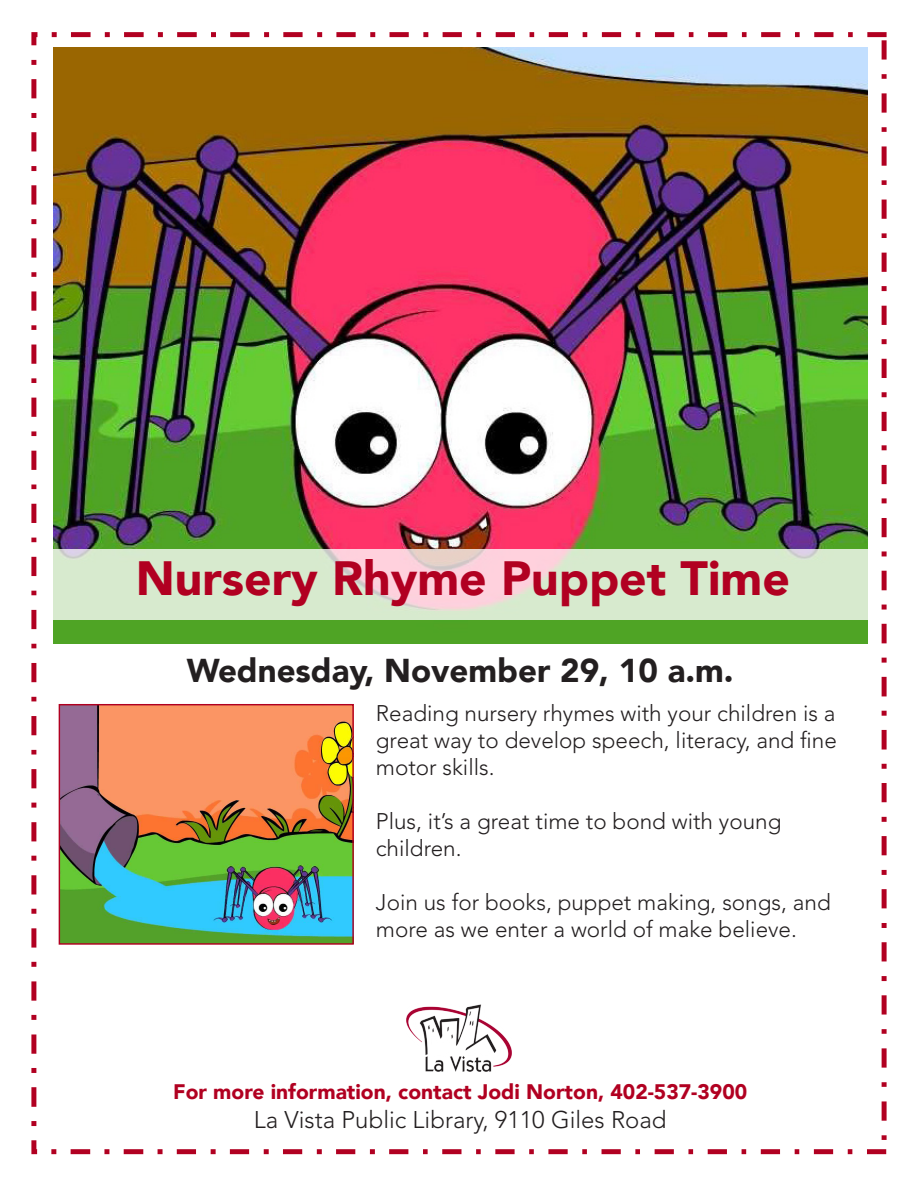
<style>
.page{position:relative;width:918px;height:1188px;background:#fff}
.page>*{position:absolute;margin:0;border:0;box-sizing:border-box;transform-origin:0 0}
.t1{font:900 48px "Avenir LT";color:#b10021}
.t2{font:900 33px "Avenir LT";color:#231f20}
.t3{font:300 24px "Avenir LT Std";color:#231f20}
.t4{font:300 22.5px/27px "Avenir LT Std";color:#231f20}
.t5{font:900 21px "Avenir LT";color:#b10021}
</style>
<div class="page">
<img style="left:31px;top:32px;width:856px;height:1123px">
<img style="left:406px;top:1003px;width:106px;height:69px">
<img style="left:53px;top:48px;width:814px;height:596px">
<img style="left:61px;top:706px;width:291px;height:237px">
<div style="left:59px;top:704px;width:295px;height:241px;border:1px solid #b10021"></div>
<svg style="left:46px;top:549px;width:828px;height:70px;background:#dde5d1"></svg>
<p class="t1" style="left:136px;top:549px;width:656px">Nursery Rhyme Puppet Time</p>
<p class="t2" style="left:187px;top:650px;width:548px">Wednesday, November 29, 10 a.m.</p>
<p class="t4" style="left:376px;top:700px;width:463px;text-align:justify">Reading nursery rhymes with your children is a great way to develop speech, literacy, and fine motor skills.</p>
<p class="t4" style="left:376px;top:808px;width:407px">Plus, it’s a great time to bond with young children.</p>
<p class="t4" style="left:376px;top:889px;width:456px">Join us for books, puppet making, songs, and more as we enter a world of make believe.</p>
<p class="t5" style="left:173px;top:1079px;width:576px">For more information, contact Jodi Norton, 402-537-3900</p>
<p class="t3" style="left:254px;top:1106px;width:414px">La Vista Public Library, 9110 Giles Road</p>
</div>
